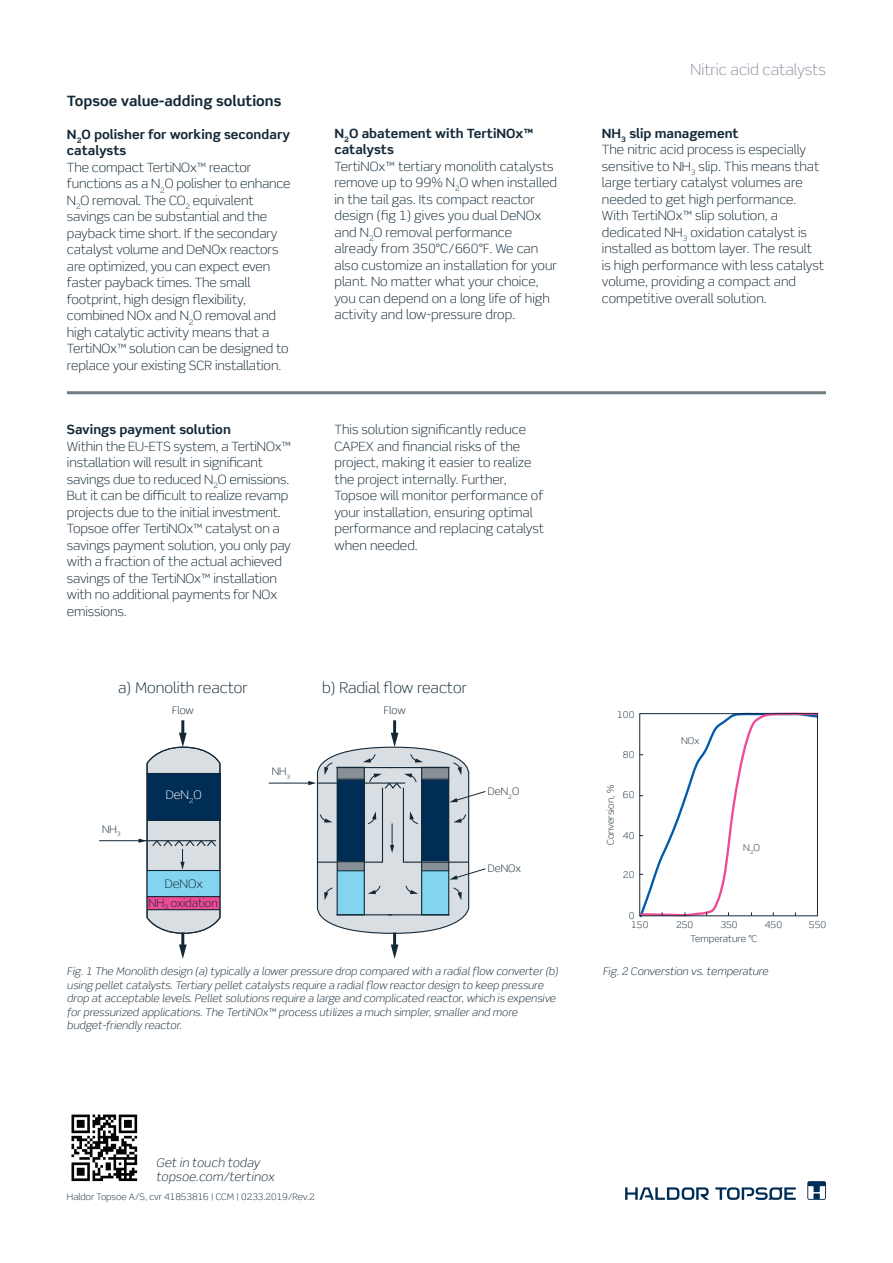
<style>
.page{position:relative;width:893px;height:1263px;background:#fff}
.page>*{position:absolute;margin:0;border:0;box-sizing:border-box;transform-origin:0 0}
.t1{font:300 15px "Scene Haldor Topsoe";color:#89929d}
.t2{font:300 14.7px "Scene Haldor Topsoe";color:#132836}
.t3{font:700 14.25px "Scene Haldor Topsoe";color:#132836}
.t4{font:300 12.75px/16.5px "Scene Haldor Topsoe";letter-spacing:-.01em;color:#132836}
.t5{font:700 12.75px/16.5px "Scene Haldor Topsoe";color:#132836}
.t6{font:italic 300 12px/13.5px "Scene Haldor Topsoe";letter-spacing:.015em;color:#132836}
.t7{font:300 11.85px "Scene Haldor Topsoe";color:#132836}
.t8{font:300 11.85px "Scene Haldor Topsoe";color:#fff}
.t9{font:300 11.1px "Scene Haldor Topsoe";color:#132836}
.t10{font:italic 300 10.5px/13.5px "Scene Haldor Topsoe";color:#132836}
.t11{font:300 10.35px "Scene Haldor Topsoe";color:#132836}
.t12{font:300 9.3px "Scene Haldor Topsoe";color:#132836}
.t13{font:300 9px "Scene Haldor Topsoe";color:#132836}
.s1{font-weight:700}
</style>
<div class="page">
<svg style="left:639px;top:712px;width:180px;height:206px"></svg>
<hr style="left:393px;top:720px;width:3px;height:15px;background:#132836">
<hr style="left:393px;top:932px;width:3px;height:15px;background:#132836">
<svg style="left:391px;top:944px;width:7px;height:15px"></svg>
<hr style="left:269px;top:783px;width:41px;height:1px;background:#132836">
<hr style="left:181px;top:720px;width:3px;height:15px;background:#132836">
<hr style="left:181px;top:932px;width:3px;height:15px;background:#132836">
<svg style="left:179px;top:944px;width:8px;height:15px"></svg>
<hr style="left:99px;top:840px;width:41px;height:1px;background:#132836">
<svg style="left:139px;top:733px;width:82px;height:202px"></svg>
<svg style="left:308px;top:733px;width:178px;height:201px"></svg>
<hr style="left:67px;top:391px;width:759px;height:3px;background:#6f7c82">
<img style="left:71px;top:1114px;width:67px;height:68px">
<svg style="left:625px;top:1187px;width:84px;height:13px"></svg>
<svg style="left:715px;top:1187px;width:81px;height:13px"></svg>
<svg style="left:807px;top:1181px;width:19px;height:19px"></svg>
<p class="t3" style="left:67px;top:91px;width:216px">Topsoe value-adding solutions</p>
<p class="t5" style="left:67px;top:126px;width:225px">N<sub>2</sub>O polisher for working secondary catalysts</p>
<p class="t4" style="left:67px;top:159px;width:225px">The compact TertiNOx™ reactor functions as a N<sub>2</sub>O polisher to enhance N<sub>2</sub>O removal. The CO<sub>2</sub> equivalent savings can be substantial and the payback time short. If the secondary catalyst volume and DeNOx reactors are optimized, you can expect even faster payback times. The small footprint, high design flexibility, combined NOx and N<sub>2</sub>O removal and high catalytic activity means that a TertiNOx™ solution can be designed to replace your existing SCR installation.</p>
<p class="t5" style="left:67px;top:421px;width:165px">Savings payment solution</p>
<p class="t4" style="left:67px;top:438px;width:226px">Within the EU-ETS system, a TertiNOx™ installation will result in significant savings due to reduced N<sub>2</sub>O emissions.<br>But it can be difficult to realize revamp projects due to the initial investment.<br>Topsoe offer TertiNOx™ catalyst on a savings payment solution, you only pay with a fraction of the actual achieved savings of the TertiNOx™ installation with no additional payments for NOx emissions.</p>
<p class="t5" style="left:334px;top:125px;width:201px">N<sub>2</sub>O abatement with TertiNOx™ catalysts</p>
<p class="t4" style="left:334px;top:158px;width:224px">TertiNOx™ tertiary monolith catalysts remove up to 99% N<sub>2</sub>O when installed in the tail gas. Its compact reactor design (fig 1) gives you dual DeNOx and N<sub>2</sub>O removal performance already from 350°C/660°F. We can also customize an installation for your plant. No matter what your choice, you can depend on a long life of high activity and low-pressure drop.</p>
<p class="t4" style="left:334px;top:421px;width:211px">This solution significantly reduce<br>CAPEX and financial risks of the project, making it easier to realize the project internally. Further,<br>Topsoe will monitor performance of your installation, ensuring optimal performance and replacing catalyst when needed.</p>
<p class="t2" style="left:118px;top:678px;width:131px">a) Monolith reactor</p>
<p class="t2" style="left:322px;top:678px;width:146px">b) Radial flow reactor</p>
<p class="t11" style="left:172px;top:703px;width:23px">Flow</p>
<p class="t11" style="left:102px;top:822px;width:20px">NH<sub>3</sub></p>
<p class="t8" style="left:166px;top:787px;width:37px">DeN<sub>2</sub>O</p>
<p class="t7" style="left:165px;top:876px;width:39px">DeNOx</p>
<p class="t9" style="left:148px;top:896px;width:71px">NH<sub>3</sub> oxidation</p>
<p class="t11" style="left:272px;top:765px;width:20px">NH<sub>3</sub></p>
<p class="t11" style="left:384px;top:703px;width:23px">Flow</p>
<p class="t11" style="left:488px;top:785px;width:33px">DeN<sub>2</sub>O</p>
<p class="t11" style="left:488px;top:861px;width:35px">DeNOx</p>
<p class="t1" style="left:690px;top:60px;width:137px">Nitric acid catalysts</p>
<p class="t4" style="left:602px;top:125px;width:224px"><span class="s1">NH</span><sub>3</sub> <span class="s1">slip management<br></span>The nitric acid process is especially sensitive to NH<sub>3</sub> slip. This means that large tertiary catalyst volumes are needed to get high performance.<br>With TertiNOx™ slip solution, a dedicated NH<sub>3</sub> oxidation catalyst is installed as bottom layer. The result is high performance with less catalyst volume, providing a compact and competitive overall solution.</p>
<p class="t12" style="left:617px;top:709px;width:19px">100</p>
<p class="t12" style="left:623px;top:749px;width:13px">80</p>
<p class="t12" style="left:604px;top:845px;width:62px;rotate:-90deg">Conversion, %</p>
<p class="t12" style="left:623px;top:789px;width:13px">60</p>
<p class="t12" style="left:623px;top:830px;width:13px">40</p>
<p class="t12" style="left:623px;top:868px;width:13px">20</p>
<p class="t12" style="left:629px;top:909px;width:7px">0</p>
<p class="t12" style="left:631px;top:919px;width:19px">150</p>
<p class="t12" style="left:681px;top:735px;width:20px">NOx</p>
<p class="t12" style="left:743px;top:841px;width:18px">N<sub>2</sub>O</p>
<p class="t12" style="left:676px;top:919px;width:19px">250</p>
<p class="t12" style="left:720px;top:919px;width:19px">350</p>
<p class="t12" style="left:765px;top:919px;width:19px">450</p>
<p class="t12" style="left:809px;top:919px;width:19px">550</p>
<p class="t12" style="left:690px;top:933px;width:68px">Temperature °C</p>
<p class="t10" style="left:67px;top:965px;width:492px">Fig. 1 The Monolith design (a) typically a lower pressure drop compared with a radial flow converter (b)</p>
<p class="t10" style="left:603px;top:965px;width:167px">Fig. 2 Converstion vs. temperature</p>
<p class="t10" style="left:67px;top:978px;width:490px">using pellet catalysts. Tertiary pellet catalysts require a radial flow reactor design to keep pressure drop at acceptable levels. Pellet solutions require a large and complicated reactor, which is expensive for pressurized applications. The TertiNOx™ process utilizes a much simpler, smaller and more budget-friendly reactor.</p>
<p class="t6" style="left:156px;top:1156px;width:120px">Get in touch today topsoe.com/tertinox</p>
<p class="t13" style="left:67px;top:1191px;width:249px">Haldor Topsoe A/S, cvr 41853816 | CCM | 0233.2019/Rev.2</p>
</div>
